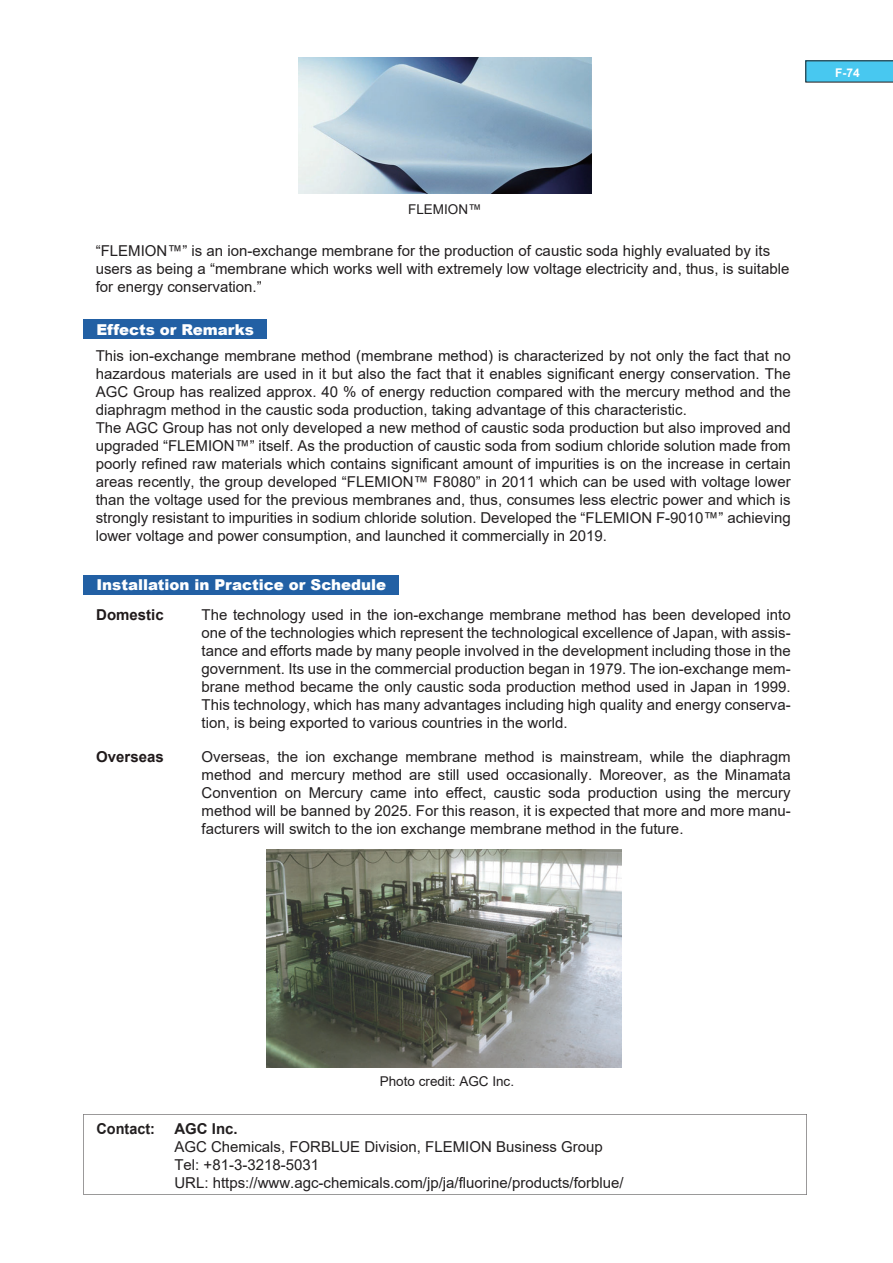
<style>
.page{position:relative;width:893px;height:1263px;background:#fff}
.page>*{position:absolute;margin:0;border:0;box-sizing:border-box;transform-origin:0 0}
.t1{font:15px/18px "Arial";color:#221f20}
.t2{font:900 15px "Arial";color:#fff}
.t3{font:700 15px "Arial";color:#1f191a}
.t4{font:700 15px "Arial";color:#221f20;scale:.96 1}
.t5{font:700 15px "Arial";color:#221f20}
.t6{font:13.5px "Arial";color:#221f20}
.t7{font:700 12px "Arial";color:#fff}
</style>
<div class="page">
<svg style="left:83px;top:1114px;width:724px;height:81px"></svg>
<div style="left:84px;top:575px;width:315px;height:19px;background:#2260a4"></div>
<div style="left:84px;top:320px;width:183px;height:19px;background:#2260a4"></div>
<svg style="left:806px;top:61px;width:87px;height:21px;background:#46c1e7"></svg>
<img style="left:267px;top:850px;width:354px;height:217px">
<img style="left:299px;top:58px;width:292px;height:136px">
<p class="t7" style="left:835px;top:65px;width:26px">F-74</p>
<p class="t6" style="left:408px;top:200px;width:75px">FLEMION™</p>
<p class="t1" style="left:96px;top:241px;width:695px">“FLEMION™” is an ion-exchange membrane for the production of caustic soda highly evaluated by its users as being a “membrane which works well with extremely low voltage electricity and, thus, is suitable for energy conservation.”</p>
<p class="t2" style="left:96px;top:318px;width:159px">Effects or Remarks</p>
<p class="t1" style="left:96px;top:346px;width:696px">This ion-exchange membrane method (membrane method) is characterized by not only the fact that no hazardous materials are used in it but also the fact that it enables significant energy conservation. The AGC Group has realized approx. 40 % of energy reduction compared with the mercury method and the diaphragm method in the caustic soda production, taking advantage of this characteristic.<br>The AGC Group has not only developed a new method of caustic soda production but also improved and upgraded “FLEMION™” itself. As the production of caustic soda from sodium chloride solution made from poorly refined raw materials which contains significant amount of impurities is on the increase in certain areas recently, the group developed “FLEMION™ F8080” in 2011 which can be used with voltage lower than the voltage used for the previous membranes and, thus, consumes less electric power and which is strongly resistant to impurities in sodium chloride solution. Developed the “FLEMION F-9010™” achieving lower voltage and power consumption, and launched it commercially in 2019.</p>
<p class="t2" style="left:96px;top:574px;width:291px">Installation in Practice or Schedule</p>
<p class="t3" style="left:96px;top:604px;width:69px">Domestic</p>
<p class="t1" style="left:202px;top:605px;width:591px;text-align:justify">The technology used in the ion-exchange membrane method has been developed into one of the technologies which represent the technological excellence of Japan, with assis&shy;tance and efforts made by many people involved in the development including those in the government. Its use in the commercial production began in 1979. The ion-exchange mem&shy;brane method became the only caustic soda production method used in Japan in 1999.<br>This technology, which has many advantages including high quality and energy conserva&shy;tion, is being exported to various countries in the world.</p>
<p class="t3" style="left:96px;top:746px;width:69px">Overseas</p>
<p class="t1" style="left:202px;top:748px;width:591px;text-align:justify">Overseas, the ion exchange membrane method is mainstream, while the diaphragm method and mercury method are still used occasionally. Moreover, as the Minamata Convention on Mercury came into effect, caustic soda production using the mercury method will be banned by 2025. For this reason, it is expected that more and more manu&shy;facturers will switch to the ion exchange membrane method in the future.</p>
<p class="t6" style="left:380px;top:1072px;width:136px">Photo credit: AGC Inc.</p>
<p class="t4" style="left:96px;top:1118px;width:63px">Contact:</p>
<p class="t5" style="left:174px;top:1118px;width:65px">AGC Inc.</p>
<p class="t1" style="left:174px;top:1138px;width:451px">AGC Chemicals, FORBLUE Division, FLEMION Business Group<br>Tel: +81-3-3218-5031<br>URL: https://www.agc-chemicals.com/jp/ja/fluorine/products/forblue/</p>
</div>
